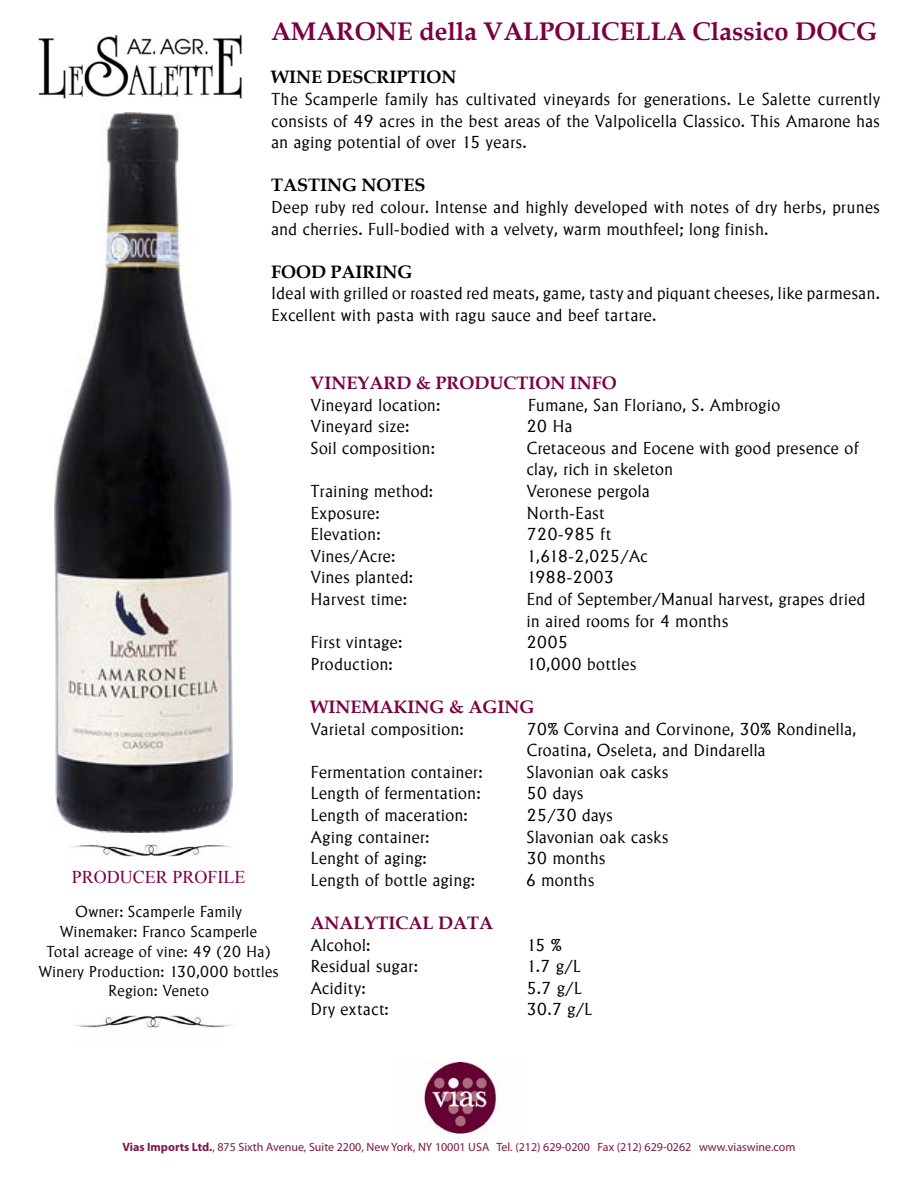
<style>
.page{position:relative;width:918px;height:1188px;background:#fff}
.page>*{position:absolute;margin:0;border:0;box-sizing:border-box;transform-origin:0 0}
.t1{font:700 25.5px "Book Antiqua";color:#7c0040}
.t2{font:300 18px/21.6px "Adelon";letter-spacing:-.005em;color:#000}
.t3{font:700 18px "Book Antiqua";color:#7c0040}
.t4{font:700 18px "Book Antiqua";color:#000}
.t5{font:18px "Times New Roman";color:#7c0040}
.t6{font:300 16.5px/19.8px "Adelon";letter-spacing:-.005em;color:#000;text-align:center}
.t7{font:12px "Myriad Pro";color:#7b1743}
.s1{font-weight:700}
</style>
<div class="page">
<img style="left:38px;top:34px;width:204px;height:65px">
<img style="left:54px;top:112px;width:179px;height:721px">
<img style="left:71px;top:844px;width:160px;height:13px">
<img style="left:75px;top:1015px;width:158px;height:14px">
<img style="left:424px;top:1062px;width:73px;height:72px">
<h1 class="t1" style="left:271px;top:14px;width:608px">AMARONE della VALPOLICELLA Classico DOCG</h1>
<p class="t4" style="left:271px;top:65px;width:187px">WINE DESCRIPTION</p>
<p class="t2" style="left:271px;top:88px;width:611px;text-align:justify">The Scamperle family has cultivated vineyards for generations. Le Salette currently consists of 49 acres in the best areas of the Valpolicella Classico. This Amarone has an aging potential of over 15 years.</p>
<p class="t4" style="left:271px;top:173px;width:156px">TASTING NOTES</p>
<p class="t2" style="left:271px;top:196px;width:611px">Deep ruby red colour. Intense and highly developed with notes of dry herbs, prunes and cherries. Full-bodied with a velvety, warm mouthfeel; long finish.</p>
<p class="t4" style="left:271px;top:259px;width:143px">FOOD PAIRING</p>
<p class="t2" style="left:271px;top:283px;width:611px">Ideal with grilled or roasted red meats, game, tasty and piquant cheeses, like parmesan.<br>Excellent with pasta with ragu sauce and beef tartare.</p>
<p class="t5" style="left:72px;top:865px;width:175px">PRODUCER PROFILE</p>
<p class="t6" style="left:38px;top:902px;width:242px">Owner: Scamperle Family<br>Winemaker: Franco Scamperle<br>Total acreage of vine: 49 (20 Ha)<br>Winery Production: 130,000 bottles<br>Region: Veneto</p>
<p class="t3" style="left:310px;top:371px;width:308px">VINEYARD &amp; PRODUCTION INFO</p>
<p class="t2" style="left:310px;top:394px;width:131px">Vineyard location:</p>
<p class="t2" style="left:528px;top:394px;width:254px">Fumane, San Floriano, S. Ambrogio</p>
<p class="t2" style="left:310px;top:416px;width:100px">Vineyard size:</p>
<p class="t2" style="left:526px;top:416px;width:48px">20 Ha</p>
<p class="t2" style="left:310px;top:437px;width:126px">Soil composition:</p>
<p class="t2" style="left:526px;top:437px;width:334px">Cretaceous and Eocene with good presence of clay, rich in skeleton</p>
<p class="t2" style="left:310px;top:480px;width:124px">Training method:</p>
<p class="t2" style="left:526px;top:480px;width:125px">Veronese pergola</p>
<p class="t2" style="left:310px;top:502px;width:71px">Exposure:</p>
<p class="t2" style="left:526px;top:502px;width:80px">North-East</p>
<p class="t2" style="left:310px;top:524px;width:72px">Elevation:</p>
<p class="t2" style="left:526px;top:524px;width:86px">720-985 ft</p>
<p class="t2" style="left:310px;top:545px;width:87px">Vines/Acre:</p>
<p class="t2" style="left:526px;top:545px;width:123px">1,618-2,025/Ac</p>
<p class="t2" style="left:310px;top:567px;width:104px">Vines planted:</p>
<p class="t2" style="left:526px;top:567px;width:89px">1988-2003</p>
<p class="t2" style="left:310px;top:588px;width:98px">Harvest time:</p>
<p class="t2" style="left:526px;top:588px;width:341px">End of September/Manual harvest, grapes dried in aired rooms for 4 months</p>
<p class="t2" style="left:310px;top:632px;width:94px">First vintage:</p>
<p class="t2" style="left:526px;top:632px;width:43px">2005</p>
<p class="t2" style="left:310px;top:653px;width:84px">Production:</p>
<p class="t2" style="left:526px;top:653px;width:112px">10,000 bottles</p>
<p class="t3" style="left:310px;top:695px;width:225px">WINEMAKING &amp; AGING</p>
<p class="t2" style="left:310px;top:718px;width:155px">Varietal composition:</p>
<p class="t2" style="left:526px;top:718px;width:332px">70% Corvina and Corvinone, 30% Rondinella,<br>Croatina, Oseleta, and Dindarella</p>
<p class="t2" style="left:310px;top:761px;width:174px">Fermentation container:</p>
<p class="t2" style="left:526px;top:761px;width:144px">Slavonian oak casks</p>
<p class="t2" style="left:310px;top:783px;width:172px">Length of fermentation:</p>
<p class="t2" style="left:526px;top:783px;width:59px">50 days</p>
<p class="t2" style="left:310px;top:804px;width:159px">Length of maceration:</p>
<p class="t2" style="left:526px;top:804px;width:88px">25/30 days</p>
<p class="t2" style="left:310px;top:826px;width:121px">Aging container:</p>
<p class="t2" style="left:526px;top:826px;width:144px">Slavonian oak casks</p>
<p class="t2" style="left:310px;top:848px;width:118px">Lenght of aging:</p>
<p class="t2" style="left:526px;top:848px;width:81px">30 months</p>
<p class="t2" style="left:310px;top:869px;width:166px">Length of bottle aging:</p>
<p class="t2" style="left:526px;top:869px;width:70px">6 months</p>
<p class="t3" style="left:310px;top:911px;width:184px">ANALYTICAL DATA</p>
<p class="t2" style="left:310px;top:934px;width:62px">Alcohol:</p>
<p class="t2" style="left:526px;top:934px;width:37px">15 %</p>
<p class="t2" style="left:310px;top:956px;width:109px">Residual sugar:</p>
<p class="t2" style="left:526px;top:956px;width:56px">1.7 g/L</p>
<p class="t2" style="left:310px;top:977px;width:57px">Acidity:</p>
<p class="t2" style="left:526px;top:977px;width:57px">5.7 g/L</p>
<p class="t2" style="left:310px;top:999px;width:80px">Dry extact:</p>
<p class="t2" style="left:526px;top:999px;width:68px">30.7 g/L</p>
<p class="t7" style="left:123px;top:1139px;width:674px"><span class="s1">Vias Imports Ltd.</span>, 875 Sixth Avenue, Suite 2200, New York, NY 10001 USA Tel. (212) 629-0200 Fax (212) 629-0262 www.viaswine.com</p>
</div>
